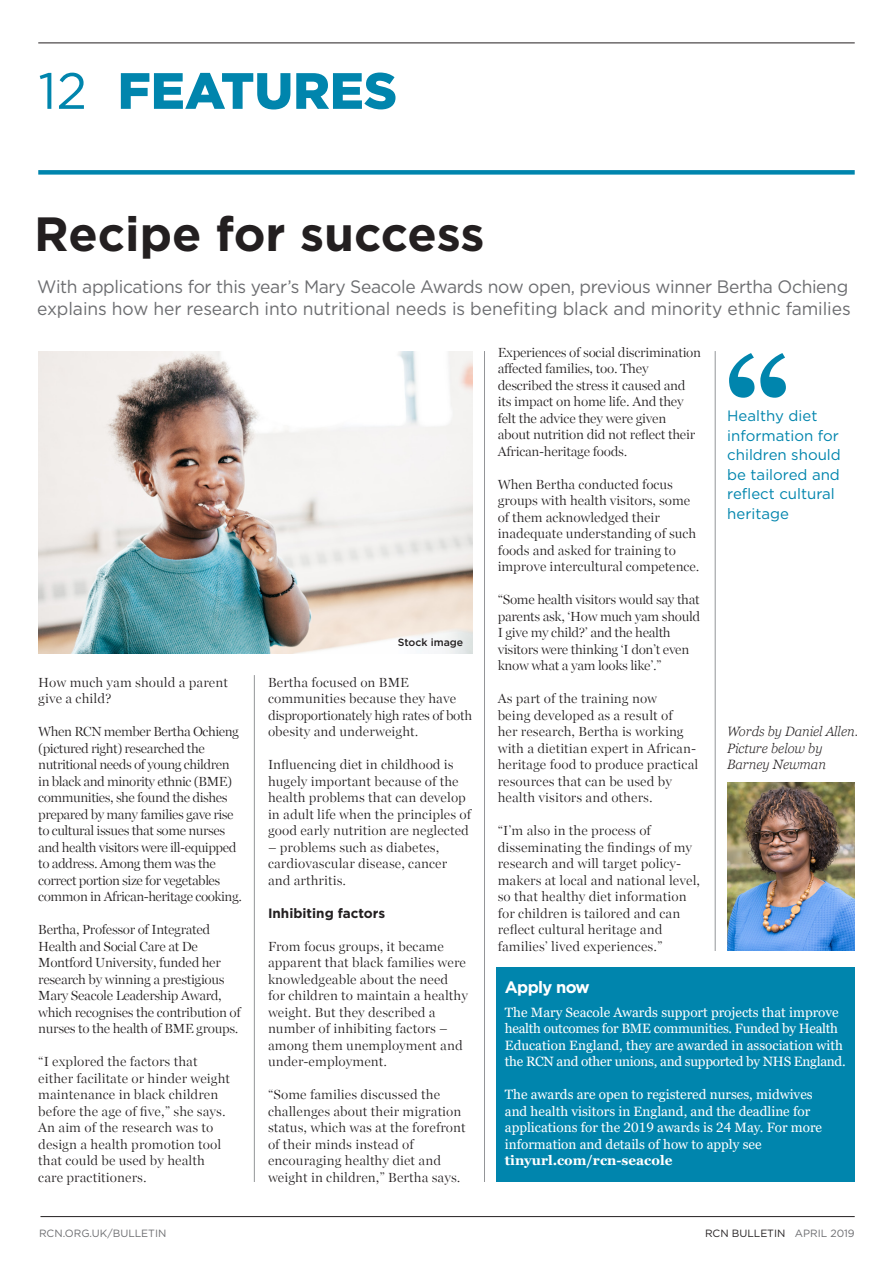
<style>
.page{position:relative;width:893px;height:1263px;background:#fff}
.page>*{position:absolute;margin:0;border:0;box-sizing:border-box;transform-origin:0 0}
.t1{font:900 51px "Gotham";color:#0085ad}
.headline_bold{font:700 48px "Gotham";color:#231f20}
.intro{font:18px/22.5px "Gotham";letter-spacing:-.02em;color:#6c6d70}
.subhead{font:700 16.5px "Gotham";letter-spacing:-.04em;color:#fff}
.quote{font:15px/19.5px "Gotham";color:#0085ad}
.body_georgia{font:300 13.5px/16.5px "SD Georgia";color:#231f20}
.body_georgia-2{font:13.5px/16.5px "Georgia Pro";color:#fff}
.body_georgia-3{font:300 13.5px/16.5px "SD Georgia";letter-spacing:-.03em;color:#231f20}
.body_georgia-4{font:300 13.5px/16.5px "SD Georgia";letter-spacing:-.04em;color:#231f20}
.body_georgia-5{font:300 13.5px/16.5px "SD Georgia";letter-spacing:-.025em;color:#231f20}
.body_georgia-6{font:italic 300 13.5px/16.5px "Georgia Pro";color:#231f20}
.subhead-2{font:700 13.5px "Gotham";color:#231f20}
.t2{font:10.5px "Gotham";color:#231f20}
.t3{font:10.5px "Gotham";color:#6c6d70}
.t4{font:500 10.5px "Gotham";color:#231f20}
.s1{font-weight:400}
.s2{font-weight:700}
.s3{color:#6c6d70}
</style>
<div class="page">
<hr style="left:38px;top:43px;width:817px;height:1px;background:#231f20">
<hr style="left:40px;top:1216px;width:815px;height:1px;background:#231f20">
<div style="left:38px;top:170px;width:817px;height:5px;background:#0085ad"></div>
<hr style="left:715px;top:351px;width:1px;height:600px;background:#939598">
<hr style="left:254px;top:675px;width:1px;height:507px;background:#939598">
<hr style="left:484px;top:351px;width:1px;height:831px;background:#939598">
<img style="left:38px;top:351px;width:434px;height:303px">
<img style="left:727px;top:782px;width:128px;height:169px">
<svg style="left:729px;top:353px;width:57px;height:45px"></svg>
<div style="left:496px;top:967px;width:359px;height:215px;background:#0085ad"></div>
<p class="t1" style="left:38px;top:56px;width:360px"><span class="s1">12</span> FEATURES</p>
<p class="headline_bold" style="left:34px;top:202px;width:452px">Recipe for success</p>
<p class="intro" style="left:37px;top:275px;width:815px">With applications for this year’s Mary Seacole Awards now open, previous winner Bertha Ochieng explains how her research into nutritional needs is benefiting black and minority ethnic families</p>
<p class="body_georgia" style="left:38px;top:674px;width:191px">How much yam should a parent give a child?</p>
<p class="body_georgia-4" style="left:38px;top:723px;width:205px">When RCN member Bertha Ochieng (pictured right) researched the nutritional needs of young children in black and minority ethnic (BME) communities, she found the dishes prepared by many families gave rise to cultural issues that some nurses and health visitors were ill-equipped to address. Among them was the correct portion size for vegetables common in African-heritage cooking.</p>
<p class="body_georgia-3" style="left:38px;top:921px;width:204px">Bertha, Professor of Integrated Health and Social Care at De Montford University, funded her research by winning a prestigious Mary Seacole Leadership Award, which recognises the contribution of nurses to the health of BME groups.</p>
<p class="body_georgia" style="left:38px;top:1053px;width:194px">“I explored the factors that either facilitate or hinder weight maintenance in black children before the age of five,” she says.<br>An aim of the research was to design a health promotion tool that could be used by health care practitioners.</p>
<p class="t4" style="left:398px;top:635px;width:67px">Stock image</p>
<p class="body_georgia" style="left:268px;top:674px;width:206px">Bertha focused on BME communities because they have disproportionately high rates of both obesity and underweight.</p>
<p class="body_georgia" style="left:268px;top:756px;width:205px">Influencing diet in childhood is hugely important because of the health problems that can develop in adult life when the principles of good early nutrition are neglected</p>
<p class="body_georgia" style="left:268px;top:839px;width:181px">– problems such as diabetes, cardiovascular disease, cancer and arthritis.</p>
<p class="subhead-2" style="left:268px;top:904px;width:119px">Inhibiting factors</p>
<p class="body_georgia" style="left:268px;top:938px;width:202px">From focus groups, it became apparent that black families were knowledgeable about the need for children to maintain a healthy weight. But they described a number of inhibiting factors – among them unemployment and under-employment.</p>
<p class="body_georgia" style="left:268px;top:1086px;width:199px">“Some families discussed the challenges about their migration status, which was at the forefront of their minds instead of encouraging healthy diet and weight in children,” Bertha says.</p>
<p class="body_georgia-5" style="left:498px;top:344px;width:205px">Experiences of social discrimination affected families, too. They described the stress it caused and its impact on home life. And they felt the advice they were given about nutrition did not reflect their<br>African-heritage foods.</p>
<p class="body_georgia" style="left:498px;top:476px;width:203px">When Bertha conducted focus groups with health visitors, some of them acknowledged their inadequate understanding of such foods and asked for training to improve intercultural competence.</p>
<p class="body_georgia-3" style="left:498px;top:591px;width:204px">“Some health visitors would say that parents ask, ‘How much yam should I give my child?’ and the health visitors were thinking ‘I don’t even know what a yam looks like’.”</p>
<p class="body_georgia" style="left:498px;top:690px;width:202px">As part of the training now<br>being developed as a result of<br>her research, Bertha is working with a dietitian expert in African&shy;heritage food to produce practical resources that can be used by health visitors and others.</p>
<p class="body_georgia" style="left:498px;top:822px;width:204px">“I’m also in the process of disseminating the findings of my research and will target policy&shy;makers at local and national level, so that healthy diet information for children is tailored and can reflect cultural heritage and families’ lived experiences.”</p>
<p class="quote" style="left:727px;top:406px;width:115px">Healthy diet information for children should be tailored and reflect cultural heritage</p>
<p class="body_georgia-6" style="left:727px;top:724px;width:132px">Words by Daniel Allen.<br>Picture below by<br>Barney Newman</p>
<p class="subhead" style="left:505px;top:977px;width:86px">Apply now</p>
<p class="body_georgia-2" style="left:505px;top:1004px;width:342px">The Mary Seacole Awards support projects that improve health outcomes for BME communities. Funded by Health Education England, they are awarded in association with the RCN and other unions, and supported by NHS England.</p>
<p class="body_georgia-2" style="left:505px;top:1087px;width:319px">The awards are open to registered nurses, midwives and health visitors in England, and the deadline for applications for the 2019 awards is 24 May. For more information and details of how to apply see <span class="s2">tinyurl.com/rcn-seacole</span></p>
<p class="t3" style="left:39px;top:1226px;width:129px">RCN.ORG.UK/BULLETIN</p>
<p class="t2" style="left:705px;top:1227px;width:151px">RCN BULLETIN <span class="s3">APRIL 2019</span></p>
</div>
